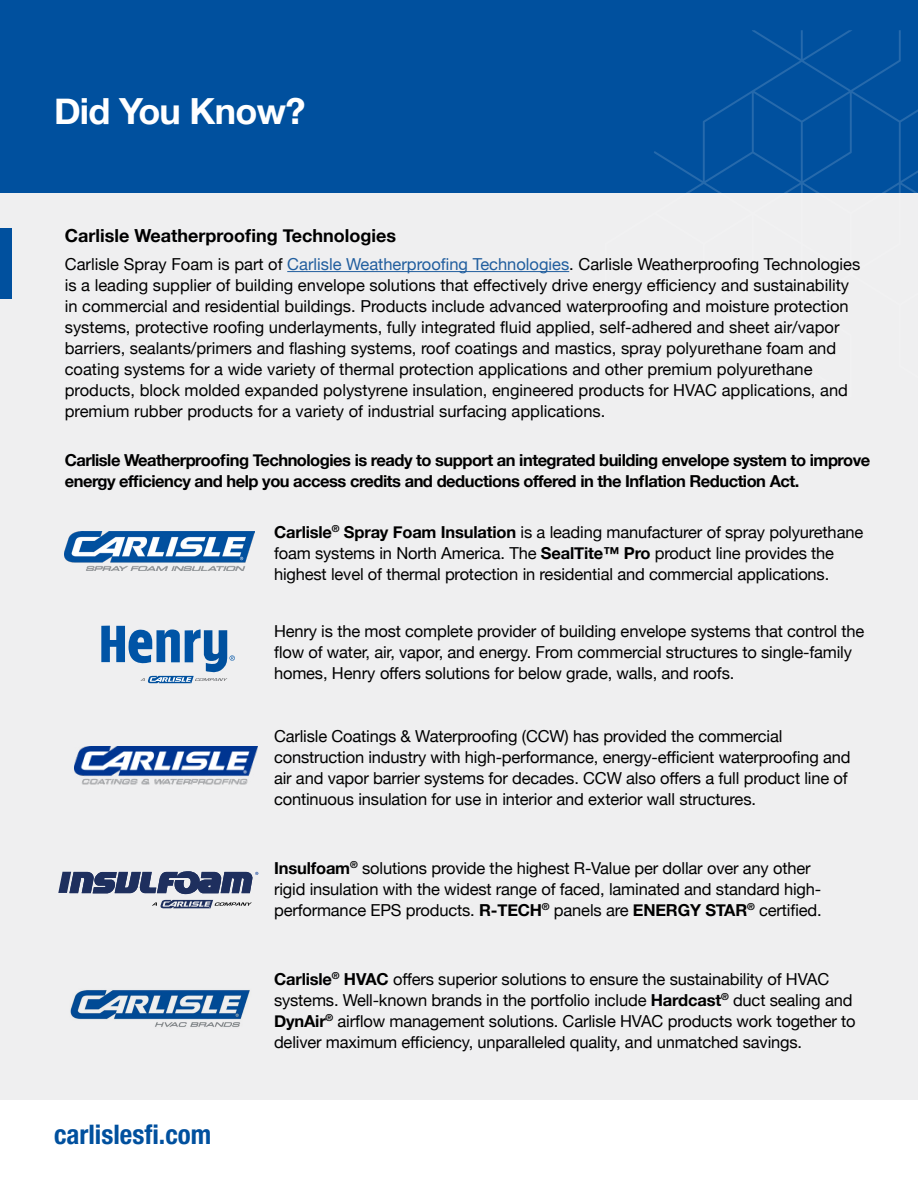
<style>
.page{position:relative;width:918px;height:1188px;background:#fff}
.page>*{position:absolute;margin:0;border:0;box-sizing:border-box;transform-origin:0 0}
.t1{font:700 36px "Helvetica Neue";letter-spacing:-.02em;color:#fff}
.t2{font:700 condensed 27px "Helvetica Neue";color:#00509e}
.t3{font:700 18px "Helvetica Neue";color:#000}
.t4{font:16.5px/21px "Helvetica Neue";letter-spacing:-.01em;color:#000}
.t5{font:700 16.5px/21px "Helvetica Neue";letter-spacing:-.03em;color:#000}
.s1{color:#215e9e}
.s2{font-weight:700}
</style>
<div class="page">
<div style="left:0;top:192px;width:918px;height:907px;background:#efeff0"></div>
<div style="left:0;top:0;width:918px;height:192px;background:#00509e"></div>
<svg style="left:605px;top:30px;width:313px;height:163px"></svg>
<div style="left:0;top:228px;width:12px;height:70px;background:#00509e"></div>
<hr style="left:287px;top:271px;width:282px;height:1px;background:#215e9e">
<img style="left:65px;top:531px;width:190px;height:39px">
<img style="left:70px;top:990px;width:180px;height:37px">
<img style="left:74px;top:746px;width:183px;height:39px">
<svg style="left:101px;top:626px;width:134px;height:57px"></svg>
<svg style="left:58px;top:871px;width:200px;height:23px"></svg>
<svg style="left:152px;top:900px;width:100px;height:8px"></svg>
<h1 class="t1" style="left:54px;top:83px;width:253px">Did You Know?</h1>
<p class="t3" style="left:65px;top:222px;width:333px">Carlisle Weatherproofing Technologies</p>
<p class="t4" style="left:65px;top:255px;width:797px">Carlisle Spray Foam is part of <span class="s1">Carlisle Weatherproofing Technologies</span>. Carlisle Weatherproofing Technologies is a leading supplier of building envelope solutions that effectively drive energy efficiency and sustainability in commercial and residential buildings. Products include advanced waterproofing and moisture protection systems, protective roofing underlayments, fully integrated fluid applied, self-adhered and sheet air/vapor barriers, sealants/primers and flashing systems, roof coatings and mastics, spray polyurethane foam and coating systems for a wide variety of thermal protection applications and other premium polyurethane products, block molded expanded polystyrene insulation, engineered products for HVAC applications, and premium rubber products for a variety of industrial surfacing applications.</p>
<p class="t5" style="left:65px;top:450px;width:807px">Carlisle Weatherproofing Technologies is ready to support an integrated building envelope system to improve energy efficiency and help you access credits and deductions offered in the Inflation Reduction Act.</p>
<p class="t4" style="left:274px;top:522px;width:591px"><span class="s2">Carlisle</span><sup>®</sup> <span class="s2">Spray Foam Insulation</span> is a leading manufacturer of spray polyurethane foam systems in North America. The <span class="s2">SealTite™ Pro</span> product line provides the highest level of thermal protection in residential and commercial applications.</p>
<p class="t4" style="left:274px;top:621px;width:592px">Henry is the most complete provider of building envelope systems that control the flow of water, air, vapor, and energy. From commercial structures to single-family homes, Henry offers solutions for below grade, walls, and roofs.</p>
<p class="t4" style="left:274px;top:726px;width:578px">Carlisle Coatings &amp; Waterproofing (CCW) has provided the commercial construction industry with high-performance, energy-efficient waterproofing and air and vapor barrier systems for decades. CCW also offers a full product line of continuous insulation for use in interior and exterior wall structures.</p>
<p class="t4" style="left:274px;top:858px;width:549px"><span class="s2">Insulfoam</span><sup>®</sup> solutions provide the highest R-Value per dollar over any other rigid insulation with the widest range of faced, laminated and standard high&shy;performance EPS products. <span class="s2">R-TECH</span><sup>®</sup> panels are <span class="s2">ENERGY STAR</span><sup>®</sup> certified.</p>
<h2 class="t2" style="left:54px;top:1118px;width:159px">carlislesfi.com</h2>
<p class="t4" style="left:274px;top:969px;width:583px"><span class="s2">Carlisle</span><sup>®</sup> <span class="s2">HVAC</span> offers superior solutions to ensure the sustainability of HVAC systems. Well-known brands in the portfolio include <span class="s2">Hardcast</span><sup>®</sup> duct sealing and <span class="s2">DynAir</span><sup>®</sup> airflow management solutions. Carlisle HVAC products work together to deliver maximum efficiency, unparalleled quality, and unmatched savings.</p>
</div>
